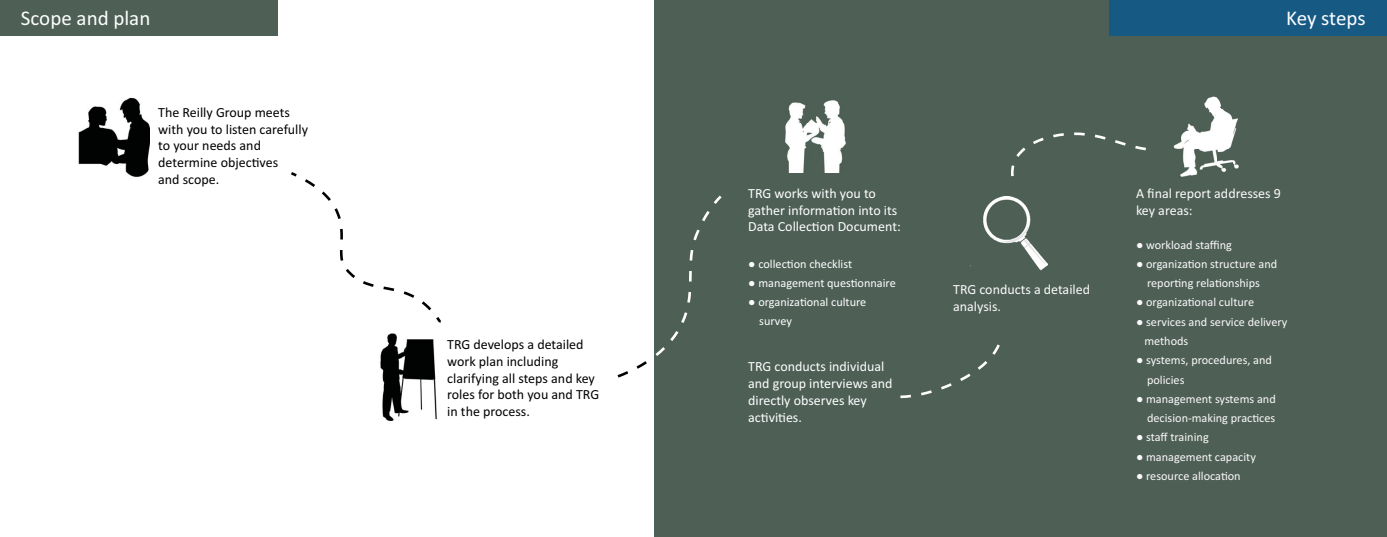
<style>
.page{position:relative;width:1387px;height:537px;background:#fff}
.page>*{position:absolute;margin:0;border:0;box-sizing:border-box;transform-origin:0 0}
.t1{font:21px "Calibri";color:#fdfeff}
.t2{font:14px/16.8px "Calibri";color:#010202}
.t3{font:14px/16.8px "Calibri";color:#fdfeff}
.t4{font:14px/16.8px "Calibri";color:#fbf9fb}
.t5{font:12.25px/19.2px "Calibri";color:#fbf9fb}
.t6{font:12.25px/19.2px "Calibri";color:#fdfeff}
</style>
<div class="page">
<div style="left:654px;top:0;width:733px;height:536px;background:#4e5f56"></div>
<svg style="left:291px;top:172px;width:6px;height:4px"></svg>
<svg style="left:305px;top:179px;width:126px;height:131px"></svg>
<svg style="left:436px;top:317px;width:5px;height:5px"></svg>
<svg style="left:618px;top:195px;width:104px;height:182px"></svg>
<img style="left:78px;top:97px;width:72px;height:80px">
<img style="left:380px;top:333px;width:57px;height:87px">
<img style="left:785px;top:100px;width:61px;height:73px">
<img style="left:1173px;top:96px;width:66px;height:81px">
<img style="left:970px;top:196px;width:77px;height:74px">
<svg style="left:900px;top:344px;width:100px;height:54px"></svg>
<svg style="left:1011px;top:132px;width:135px;height:44px"></svg>
<div style="left:0;top:0;width:277px;height:36px;background:#4e5f56"></div>
<div style="left:1110px;top:0;width:277px;height:36px;background:#165a84"></div>
<p class="t1" style="left:21px;top:10px;width:131px">Scope and plan</p>
<p class="t1" style="left:1286px;top:10px;width:81px">Key steps</p>
<p class="t2" style="left:158px;top:105px;width:151px">The Reilly Group meets with you to listen carefully to your needs and determine objec-ves<br>and scope.</p>
<p class="t2" style="left:447px;top:337px;width:153px">TRG develops a detailed work plan including clarifying all steps and key roles for both you and TRG in the process.</p>
<p class="t3" style="left:748px;top:186px;width:154px">TRG works with you to gather informa-on into its<br>Data Collec-on Document:</p>
<p class="t6" style="left:748px;top:255px;width:105px">● collec-on checklist</p>
<p class="t6" style="left:748px;top:274px;width:149px">● management ques-onnaire</p>
<p class="t6" style="left:759px;top:293px;width:109px;text-indent:-11px">● organiza-onal culture survey</p>
<p class="t3" style="left:748px;top:359px;width:146px">TRG conducts individual and group interviews and directly observes key ac-vi-es.</p>
<p class="t4" style="left:953px;top:282px;width:138px">TRG conducts a detailed analysis.</p>
<p class="t4" style="left:1136px;top:186px;width:146px">A final report addresses 9 key areas:</p>
<p class="t5" style="left:1136px;top:236px;width:97px">● workload staffing</p>
<p class="t5" style="left:1136px;top:255px;width:143px;text-align:center">● organiza-on structure and repor-ng rela-onships</p>
<p class="t5" style="left:1136px;top:293px;width:120px">● organiza-onal culture</p>
<p class="t5" style="left:1144px;top:313px;width:144px;text-indent:-8px">● services and service delivery methods</p>
<p class="t5" style="left:1147px;top:351px;width:126px;text-indent:-11px">● systems, procedures, and policies</p>
<p class="t5" style="left:1136px;top:390px;width:141px;text-align:right">● management systems and decision-making prac-ces</p>
<p class="t5" style="left:1136px;top:428px;width:74px">● staff training</p>
<p class="t5" style="left:1136px;top:447px;width:121px">● management capacity</p>
<p class="t5" style="left:1136px;top:467px;width:106px">● resource alloca-on</p>
</div>
